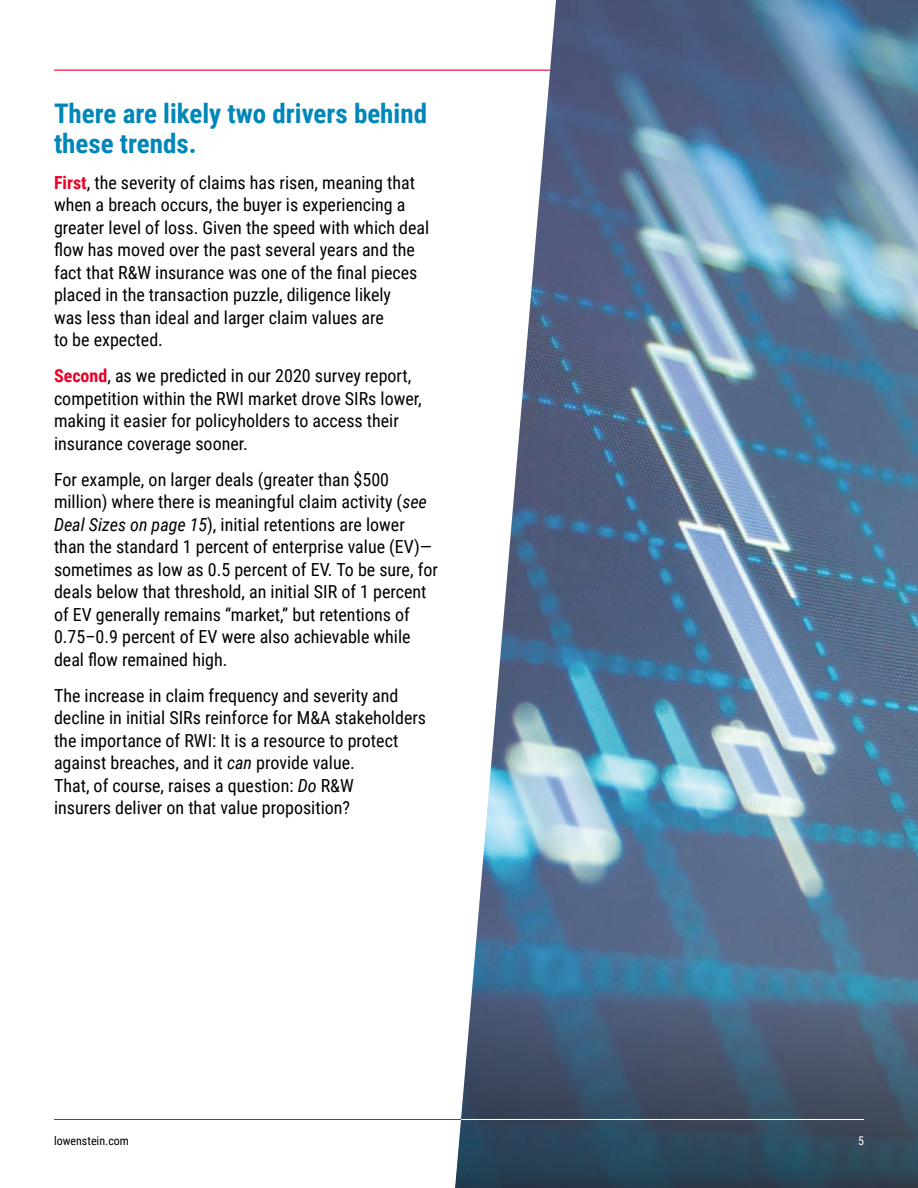
<style>
.page{position:relative;width:918px;height:1188px;background:#fff}
.page>*{position:absolute;margin:0;border:0;box-sizing:border-box;transform-origin:0 0}
.t1{font:700 27px/30px "Roboto Condensed";color:#0086b8}
.t2{font:18px/22.5px "Roboto Condensed";color:#000}
.t3{font:12px "Roboto Condensed";color:#000}
.t4{font:12px "Roboto Condensed";color:#fff}
.s1{font-weight:700;color:#eb0029}
.s2{font-style:italic}
</style>
<div class="page">
<hr style="left:54px;top:70px;width:810px;height:1px;background:#eb0029">
<img style="left:453px;top:0;width:465px;height:951px">
<svg style="left:455px;top:951px;width:463px;height:237px;background:#405c75"></svg>
<hr style="left:54px;top:1119px;width:407px;height:1px;background:#eb0029">
<hr style="left:461px;top:1119px;width:403px;height:1px;background:#fff">
<h1 class="t1" style="left:54px;top:97px;width:375px">There are likely two drivers behind these trends.</h1>
<p class="t2" style="left:54px;top:171px;width:377px"><span class="s1">First</span>, the severity of claims has risen, meaning that when a breach occurs, the buyer is experiencing a greater level of loss. Given the speed with which deal flow has moved over the past several years and the fact that R&amp;W insurance was one of the final pieces placed in the transaction puzzle, diligence likely<br>was less than ideal and larger claim values are<br>to be expected.</p>
<p class="t2" style="left:54px;top:364px;width:369px"><span class="s1">Second</span>, as we predicted in our 2020 survey report, competition within the RWI market drove SIRs lower, making it easier for policyholders to access their insurance coverage sooner.</p>
<p class="t2" style="left:54px;top:468px;width:385px">For example, on larger deals (greater than $500 million) where there is meaningful claim activity (<span class="s2">see Deal Sizes on page 15</span>), initial retentions are lower than the standard 1 percent of enterprise value (EV)— sometimes as low as 0.5 percent of EV. To be sure, for deals below that threshold, an initial SIR of 1 percent of EV generally remains “market,” but retentions of 0.75–0.9 percent of EV were also achievable while deal flow remained high.</p>
<p class="t2" style="left:54px;top:684px;width:374px">The increase in claim frequency and severity and decline in initial SIRs reinforce for M&amp;A stakeholders the importance of RWI: It is a resource to protect against breaches, and it <span class="s2">can</span> provide value.<br>That, of course, raises a question: <span class="s2">Do</span> R&amp;W<br>insurers deliver on that value proposition?</p>
<p class="t3" style="left:54px;top:1132px;width:76px">lowenstein.com</p>
<p class="t4" style="left:858px;top:1132px;width:7px">5</p>
</div>
